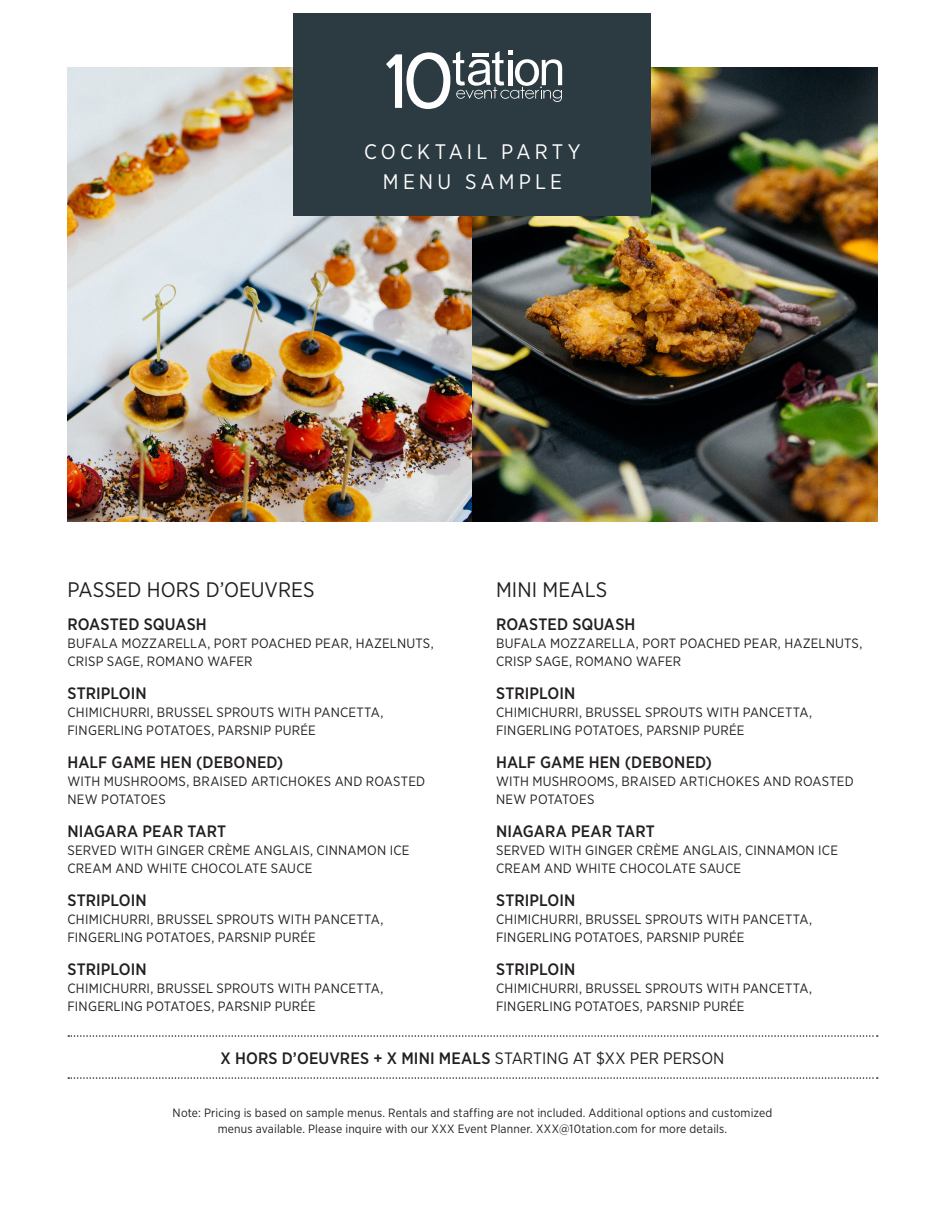
<style>
.page{position:relative;width:945px;height:1215px;background:#fff}
.page>*{position:absolute;margin:0;border:0;box-sizing:border-box;transform-origin:0 0}
.t1{font:21px "Gotham Narrow";letter-spacing:.005em;color:#231f20}
.Menus_-_Page_header{font:21px/30px "Gotham Narrow";letter-spacing:.195em;color:#fff;text-align:center}
.t2{font:500 16.5px "Gotham Narrow";letter-spacing:.005em;color:#231f20}
.t3{font:13.5px/18px "Gotham Narrow";letter-spacing:.015em;color:#231f20}
.t4{font:12px/16.5px "Gotham Narrow";letter-spacing:.015em;color:#231f20;text-align:center}
.s1{font-weight:400}
</style>
<div class="page">
<svg style="left:68px;top:1035px;width:810px;height:2px"></svg>
<svg style="left:68px;top:1077px;width:810px;height:2px"></svg>
<img style="left:68px;top:68px;width:404px;height:453px">
<img style="left:472px;top:68px;width:406px;height:453px">
<div style="left:294px;top:14px;width:357px;height:202px;background:#2c3b42"></div>
<svg style="left:386px;top:50px;width:176px;height:59px"></svg>
<p class="Menus_-_Page_header" style="left:364px;top:136px;width:218px">COCKTAIL PARTY<br>MENU SAMPLE</p>
<h1 class="t1" style="left:68px;top:576px;width:249px">PASSED HORS D’OEUVRES</h1>
<p class="t2" style="left:68px;top:613px;width:141px">ROASTED SQUASH</p>
<p class="t3" style="left:68px;top:634px;width:368px">BUFALA MOZZARELLA, PORT POACHED PEAR, HAZELNUTS,<br>CRISP SAGE, ROMANO WAFER</p>
<p class="t2" style="left:68px;top:682px;width:81px">STRIPLOIN</p>
<p class="t3" style="left:68px;top:703px;width:317px">CHIMICHURRI, BRUSSEL SPROUTS WITH PANCETTA,<br>FINGERLING POTATOES, PARSNIP PURÉE</p>
<p class="t2" style="left:68px;top:751px;width:217px">HALF GAME HEN (DEBONED)</p>
<p class="t3" style="left:68px;top:772px;width:359px">WITH MUSHROOMS, BRAISED ARTICHOKES AND ROASTED<br>NEW POTATOES</p>
<p class="t2" style="left:68px;top:820px;width:160px">NIAGARA PEAR TART</p>
<p class="t3" style="left:68px;top:841px;width:343px">SERVED WITH GINGER CRÈME ANGLAIS, CINNAMON ICE<br>CREAM AND WHITE CHOCOLATE SAUCE</p>
<p class="t2" style="left:68px;top:889px;width:81px">STRIPLOIN</p>
<p class="t3" style="left:68px;top:910px;width:317px">CHIMICHURRI, BRUSSEL SPROUTS WITH PANCETTA,<br>FINGERLING POTATOES, PARSNIP PURÉE</p>
<p class="t2" style="left:68px;top:958px;width:81px">STRIPLOIN</p>
<p class="t3" style="left:68px;top:979px;width:317px">CHIMICHURRI, BRUSSEL SPROUTS WITH PANCETTA,<br>FINGERLING POTATOES, PARSNIP PURÉE</p>
<h1 class="t1" style="left:496px;top:576px;width:113px">MINI MEALS</h1>
<p class="t2" style="left:496px;top:613px;width:141px">ROASTED SQUASH</p>
<p class="t3" style="left:496px;top:634px;width:368px">BUFALA MOZZARELLA, PORT POACHED PEAR, HAZELNUTS,<br>CRISP SAGE, ROMANO WAFER</p>
<p class="t2" style="left:496px;top:682px;width:81px">STRIPLOIN</p>
<p class="t3" style="left:496px;top:703px;width:317px">CHIMICHURRI, BRUSSEL SPROUTS WITH PANCETTA,<br>FINGERLING POTATOES, PARSNIP PURÉE</p>
<p class="t2" style="left:496px;top:751px;width:217px">HALF GAME HEN (DEBONED)</p>
<p class="t3" style="left:496px;top:772px;width:359px">WITH MUSHROOMS, BRAISED ARTICHOKES AND ROASTED<br>NEW POTATOES</p>
<p class="t2" style="left:496px;top:820px;width:160px">NIAGARA PEAR TART</p>
<p class="t3" style="left:496px;top:841px;width:343px">SERVED WITH GINGER CRÈME ANGLAIS, CINNAMON ICE<br>CREAM AND WHITE CHOCOLATE SAUCE</p>
<p class="t2" style="left:496px;top:889px;width:81px">STRIPLOIN</p>
<p class="t3" style="left:496px;top:910px;width:317px">CHIMICHURRI, BRUSSEL SPROUTS WITH PANCETTA,<br>FINGERLING POTATOES, PARSNIP PURÉE</p>
<p class="t2" style="left:496px;top:958px;width:81px">STRIPLOIN</p>
<p class="t3" style="left:496px;top:979px;width:317px">CHIMICHURRI, BRUSSEL SPROUTS WITH PANCETTA,<br>FINGERLING POTATOES, PARSNIP PURÉE</p>
<p class="t2" style="left:220px;top:1048px;width:506px">X HORS D’OEUVRES + X MINI MEALS <span class="s1">STARTING AT $XX PER PERSON</span></p>
<p class="t4" style="left:173px;top:1104px;width:601px">Note: Pricing is based on sample menus. Rentals and staffing are not included. Additional options and customized menus available. Please inquire with our XXX Event Planner. XXX@10tation.com for more details.</p>
</div>
